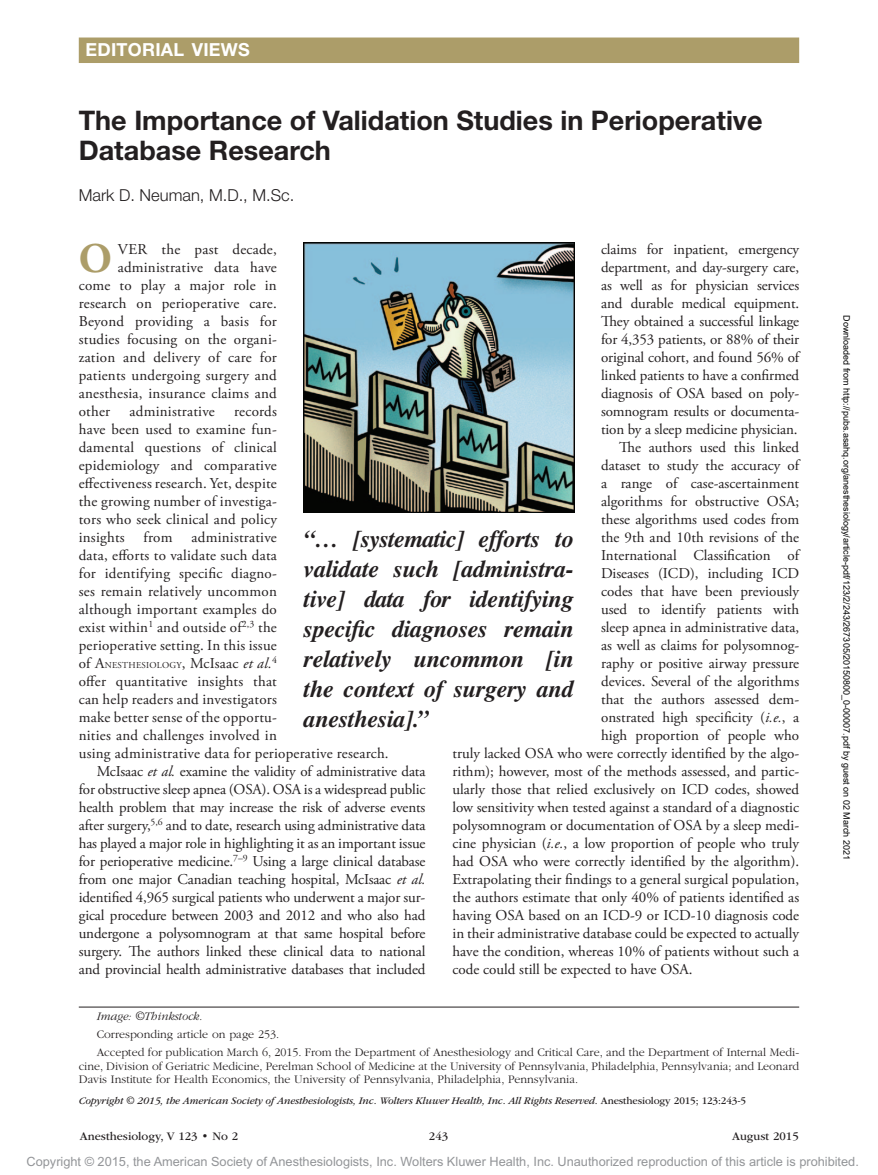
<style>
.page{position:relative;width:878px;height:1175px;background:#fff}
.page>*{position:absolute;margin:0;border:0;box-sizing:border-box;transform-origin:0 0}
.t1{font:700 42.15px "Adobe Garamond Pro";color:#ac9d69}
.t2{font:700 27px/30px "Helvetica Neue LT Std";color:#231f20}
.t3{font:italic 700 24px/30px "Times";letter-spacing:-.01em;color:#231f20;text-align:justify}
.t4{font:700 18px "Helvetica Neue LT Std";letter-spacing:.015em;color:#fff}
.t5{font:300 16.5px "Helvetica Neue LT Std";color:#231f20}
.t6{font:15px/18px "Adobe Garamond Pro";color:#231f20;text-align:justify}
.t7{font:12.75px "Arial MT Std";color:#939598}
.t8{font:300 12px/18px "ITC Garamond Std";color:#231f20}
.t9{font:12px "ITC Garamond Std";color:#231f20}
.t10{font:italic 300 12px "ITC Garamond Std";color:#231f20}
.t11{font:italic 10.5px "ITC Garamond Std";letter-spacing:-.01em;color:#231f20}
.t12{font:9px "Arial";color:#000}
.t13{font:9px "Adobe Garamond Pro";letter-spacing:.03em;color:#231f20}
.s1{font-style:italic}
.s2{font-size:15px}
.s3{font-style:italic;font-size:15px}
.s4{font-style:normal}
</style>
<div class="page">
<img style="left:304px;top:242px;width:270px;height:270px">
<hr style="left:79px;top:1006px;width:720px;height:1px;background:#231f20">
<div style="left:79px;top:38px;width:720px;height:25px;background:#ac9d69"></div>
<p class="t4" style="left:86px;top:38px;width:166px">EDITORIAL VIEWS</p>
<h2 class="t2" style="left:79px;top:105px;width:685px">The Importance of Validation Studies in Perioperative<br>Database Research</h2>
<p class="t5" style="left:79px;top:185px;width:217px">Mark D. Neuman, M.D., M.Sc.</p>
<h1 class="t1" style="left:79px;top:234px;width:35px">O</h1>
<p class="t6" style="left:118px;top:240px;width:160px">VER the past decade,</p>
<p class="t6" style="left:601px;top:240px;width:200px">claims for inpatient, emergency</p>
<p class="t6" style="left:601px;top:258px;width:199px">department, and day-surgery care,</p>
<p class="t6" style="left:601px;top:276px;width:199px">as well as for physician services</p>
<p class="t6" style="left:601px;top:294px;width:200px">and durable medical equipment.</p>
<p class="t6" style="left:601px;top:312px;width:199px">They obtained a successful linkage</p>
<p class="t6" style="left:601px;top:330px;width:200px">for 4,353 patients, or 88% of their</p>
<p class="t6" style="left:601px;top:348px;width:199px">original cohort, and found 56% of</p>
<p class="t6" style="left:601px;top:366px;width:200px">linked patients to have a confirmed</p>
<p class="t6" style="left:601px;top:384px;width:199px">diagnosis of OSA based on poly-</p>
<p class="t6" style="left:601px;top:402px;width:199px">somnogram results or documenta-</p>
<p class="t6" style="left:601px;top:420px;width:198px">tion by a sleep medicine physician.</p>
<p class="t6" style="left:619px;top:438px;width:181px">The authors used this linked</p>
<p class="t6" style="left:601px;top:456px;width:200px">dataset to study the accuracy of</p>
<p class="t6" style="left:601px;top:474px;width:199px">a range of case-ascertainment</p>
<p class="t6" style="left:601px;top:492px;width:200px">algorithms for obstructive OSA;</p>
<p class="t6" style="left:601px;top:510px;width:200px">these algorithms used codes from</p>
<p class="t6" style="left:601px;top:528px;width:199px">the 9th and 10th revisions of the</p>
<p class="t6" style="left:601px;top:546px;width:200px">International Classification of</p>
<p class="t6" style="left:601px;top:564px;width:200px">Diseases (ICD), including ICD</p>
<p class="t6" style="left:601px;top:582px;width:200px">codes that have been previously</p>
<p class="t6" style="left:601px;top:600px;width:200px">used to identify patients with</p>
<p class="t6" style="left:601px;top:618px;width:200px">sleep apnea in administrative data,</p>
<p class="t6" style="left:601px;top:636px;width:199px">as well as claims for polysomnog-</p>
<p class="t6" style="left:601px;top:654px;width:199px">raphy or positive airway pressure</p>
<p class="t6" style="left:601px;top:672px;width:199px">devices. Several of the algorithms</p>
<p class="t6" style="left:601px;top:690px;width:199px">that the authors assessed dem-</p>
<p class="t6" style="left:601px;top:708px;width:199px">onstrated high specificity (<span class="s1">i.e.</span>, a</p>
<p class="t6" style="left:601px;top:726px;width:199px">high proportion of people who</p>
<p class="t6" style="left:452px;top:744px;width:348px">truly lacked OSA who were correctly identified by the algo-</p>
<p class="t6" style="left:452px;top:762px;width:348px">rithm); however, most of the methods assessed, and partic-</p>
<p class="t6" style="left:452px;top:780px;width:348px">ularly those that relied exclusively on ICD codes, showed</p>
<p class="t6" style="left:452px;top:798px;width:348px">low sensitivity when tested against a standard of a diagnostic</p>
<p class="t6" style="left:452px;top:816px;width:348px">polysomnogram or documentation of OSA by a sleep medi-</p>
<p class="t6" style="left:452px;top:834px;width:348px">cine physician (<span class="s1">i.e.</span>, a low proportion of people who truly</p>
<p class="t6" style="left:452px;top:852px;width:348px">had OSA who were correctly identified by the algorithm).</p>
<p class="t6" style="left:452px;top:870px;width:348px">Extrapolating their findings to a general surgical population,</p>
<p class="t6" style="left:452px;top:888px;width:348px">the authors estimate that only 40% of patients identified as</p>
<p class="t6" style="left:452px;top:906px;width:348px">having OSA based on an ICD-9 or ICD-10 diagnosis code</p>
<p class="t6" style="left:452px;top:924px;width:348px">in their administrative database could be expected to actually</p>
<p class="t6" style="left:452px;top:942px;width:348px">have the condition, whereas 10% of patients without such a</p>
<p class="t6" style="left:452px;top:960px;width:242px">code could still be expected to have OSA.</p>
<p class="t6" style="left:118px;top:258px;width:161px">administrative data have</p>
<p class="t6" style="left:79px;top:276px;width:199px">come to play a major role in</p>
<p class="t6" style="left:79px;top:294px;width:199px">research on perioperative care.</p>
<p class="t6" style="left:79px;top:312px;width:200px">Beyond providing a basis for</p>
<p class="t6" style="left:79px;top:330px;width:199px">studies focusing on the organi-</p>
<p class="t6" style="left:79px;top:348px;width:199px">zation and delivery of care for</p>
<p class="t6" style="left:79px;top:366px;width:200px">patients undergoing surgery and</p>
<p class="t6" style="left:79px;top:384px;width:199px">anesthesia, insurance claims and</p>
<p class="t6" style="left:79px;top:402px;width:33px">other</p>
<p class="t6" style="left:129px;top:402px;width:87px">administrative</p>
<p class="t6" style="left:79px;top:402px;width:200px;text-indent:155px">records have been used to examine fun&shy;damental questions of clinical epidemiology and comparative effectiveness research. Yet, despite the growing number of investiga&shy;tors who seek clinical and policy insights</p>
<h3 class="t3" style="left:304px;top:523px;width:272px">“… [systematic] efforts to validate such [administra&shy;tive] data for identifying specific diagnoses remain relatively uncommon [in the context of surgery and anesthesia].”</h3>
<p class="t6" style="left:79px;top:528px;width:200px;text-indent:113px">administrative data, efforts to validate such data for identifying specific diagno&shy;ses remain relatively uncommon although important examples do exist within<sup>1</sup> and outside of<sup>2,3</sup> the perioperative setting. In this issue</p>
<p class="t13" style="left:79px;top:659px;width:200px"><span class="s2">of A</span>nesthesiology<span class="s2">, McIsaac</span> <span class="s3">et al.</span><sup>4</sup></p>
<p class="t6" style="left:79px;top:672px;width:200px">offer quantitative insights that</p>
<p class="t6" style="left:79px;top:690px;width:200px">can help readers and investigators</p>
<p class="t6" style="left:79px;top:708px;width:199px">make better sense of the opportu-</p>
<p class="t6" style="left:79px;top:726px;width:200px">nities and challenges involved in</p>
<p class="t6" style="left:79px;top:744px;width:311px">using administrative data for perioperative research.</p>
<p class="t6" style="left:97px;top:762px;width:330px">McIsaac <span class="s1">et al.</span> examine the validity of administrative data</p>
<p class="t6" style="left:79px;top:780px;width:348px">for obstructive sleep apnea (OSA). OSA is a widespread public</p>
<p class="t6" style="left:79px;top:798px;width:348px">health problem that may increase the risk of adverse events</p>
<p class="t6" style="left:79px;top:816px;width:348px">after surgery,<sup>5,6</sup> and to date, research using administrative data</p>
<p class="t6" style="left:79px;top:834px;width:348px">has played a major role in highlighting it as an important issue</p>
<p class="t6" style="left:79px;top:852px;width:348px">for perioperative medicine.<sup>7–9</sup> Using a large clinical database</p>
<p class="t6" style="left:79px;top:870px;width:348px">from one major Canadian teaching hospital, McIsaac <span class="s1">et al.</span></p>
<p class="t6" style="left:79px;top:888px;width:348px">identified 4,965 surgical patients who underwent a major sur-</p>
<p class="t6" style="left:79px;top:906px;width:348px">gical procedure between 2003 and 2012 and who also had</p>
<p class="t6" style="left:79px;top:924px;width:348px">undergone a polysomnogram at that same hospital before</p>
<p class="t6" style="left:79px;top:942px;width:348px">surgery. The authors linked these clinical data to national</p>
<p class="t6" style="left:79px;top:960px;width:348px">and provincial health administrative databases that included</p>
<p class="t6" style="left:144px;top:528px;width:31px">from</p>
<p class="t10" style="left:97px;top:1009px;width:107px">Image: ©Thinkstock.</p>
<p class="t8" style="left:97px;top:1025px;width:704px">Corresponding article on page 253.<br>Accepted for publication March 6, 2015. From the Department of Anesthesiology and Critical Care, and the Department of Internal Medi-</p>
<p class="t8" style="left:79px;top:1059px;width:722px;line-height:13.5px">cine, Division of Geriatric Medicine, Perelman School of Medicine at the University of Pennsylvania, Philadelphia, Pennsylvania; and Leonard<br>Davis Institute for Health Economics, the University of Pennsylvania, Philadelphia, Pennsylvania.</p>
<p class="t11" style="left:79px;top:1095px;width:668px">Copyright © 2015, the American Society of Anesthesiologists, Inc. Wolters Kluwer Health, Inc. All Rights Reserved. <span class="s4">Anesthesiology 2015; 123:243-5</span></p>
<p class="t9" style="left:80px;top:1130px;width:160px">Anesthesiology, V 123 • No 2</p>
<p class="t9" style="left:429px;top:1130px;width:21px">243</p>
<p class="t9" style="left:732px;top:1130px;width:68px">August 2015</p>
<p class="t12" style="left:850px;top:315px;width:546px;rotate:90deg">Downloaded from http://pubs.asahq.org/anesthesiology/article-pdf/123/2/243/267305/20150800_0-00007.pdf by guest on 02 March 2021</p>
<p class="t7" style="left:27px;top:1154px;width:833px">Copyright © 2015, the American Society of Anesthesiologists, Inc. Wolters Kluwer Health, Inc. Unauthorized reproduction of this article is prohibited.</p>
</div>
